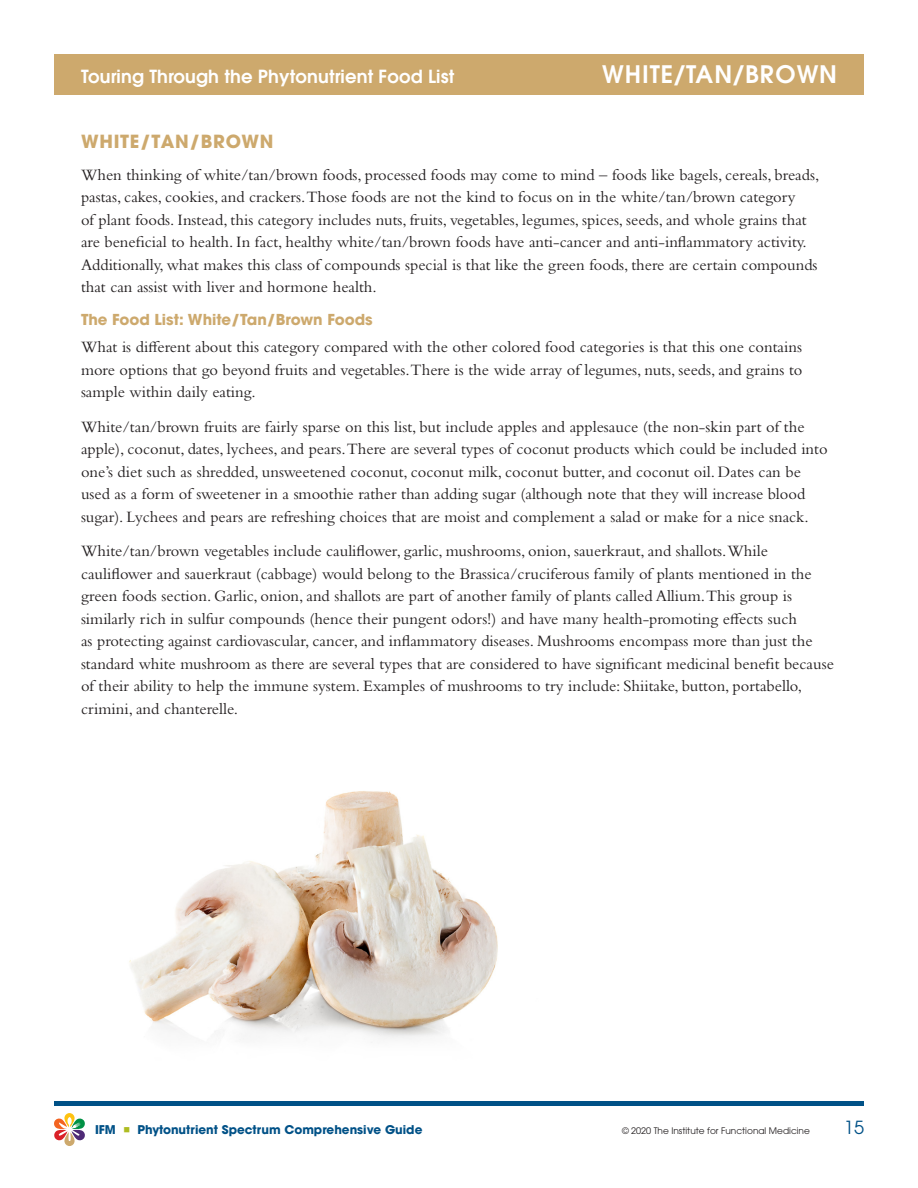
<style>
.page{position:relative;width:918px;height:1188px;background:#fff}
.page>*{position:absolute;margin:0;border:0;box-sizing:border-box;transform-origin:0 0}
.t1{font:600 24px "ITC Avant Garde Std";letter-spacing:.04em;color:#fff}
.t2{font:600 18px "ITC Avant Garde Std";letter-spacing:.01em;color:#fff}
.subhead_1{font:700 18px "ITC Avant Garde Std";letter-spacing:.04em;color:#cda96d}
.t3{font:18px "ITC Avant Garde Std";color:#005187}
.Body{font:16.5px/22.5px "Bembo Std";color:#231f20}
.subhead_2{font:700 15px "ITC Avant Garde Std";color:#cda96d}
.t4{font:700 12px "ITC Avant Garde Std";color:#005187}
.t5{font:9px "ITC Avant Garde Std";color:#231f20}
.s1{color:#aebc21}
</style>
<div class="page">
<div style="left:54px;top:54px;width:810px;height:40px;background:#cda96d"></div>
<div style="left:54px;top:1101px;width:810px;height:5px;background:#005187"></div>
<svg style="left:54px;top:1113px;width:31px;height:33px"></svg>
<img style="left:129px;top:791px;width:369px;height:252px">
<p class="t2" style="left:81px;top:65px;width:375px">Touring Through the Phytonutrient Food List</p>
<h1 class="t1" style="left:602px;top:59px;width:236px">WHITE/TAN/BROWN</h1>
<p class="subhead_1" style="left:81px;top:130px;width:194px">WHITE/TAN/BROWN</p>
<p class="Body" style="left:81px;top:163px;width:740px">When thinking of white/tan/brown foods, processed foods may come to mind – foods like bagels, cereals, breads, pastas, cakes, cookies, and crackers.Those foods are not the kind to focus on in the white/tan/brown category<br>of plant foods. Instead, this category includes nuts, fruits, vegetables, legumes, spices, seeds, and whole grains that are beneficial to health. In fact, healthy white/tan/brown foods have anti-cancer and anti-inflammatory activity.<br>Additionally, what makes this class of compounds special is that like the green foods, there are certain compounds that can assist with liver and hormone health.</p>
<p class="subhead_2" style="left:81px;top:310px;width:293px">The Food List: White/Tan/Brown Foods</p>
<p class="Body" style="left:81px;top:336px;width:723px;text-align:justify">What is different about this category compared with the other colored food categories is that this one contains more options that go beyond fruits and vegetables.There is the wide array of legumes, nuts, seeds, and grains to sample within daily eating.</p>
<p class="Body" style="left:81px;top:415px;width:748px">White/tan/brown fruits are fairly sparse on this list, but include apples and applesauce (the non-skin part of the apple), coconut, dates, lychees, and pears.There are several types of coconut products which could be included into one’s diet such as shredded, unsweetened coconut, coconut milk, coconut butter, and coconut oil. Dates can be used as a form of sweetener in a smoothie rather than adding sugar (although note that they will increase blood sugar). Lychees and pears are refreshing choices that are moist and complement a salad or make for a nice snack.</p>
<p class="Body" style="left:81px;top:540px;width:754px">White/tan/brown vegetables include cauliflower, garlic, mushrooms, onion, sauerkraut, and shallots.While cauliflower and sauerkraut (cabbage) would belong to the Brassica/cruciferous family of plants mentioned in the green foods section. Garlic, onion, and shallots are part of another family of plants called Allium.This group is similarly rich in sulfur compounds (hence their pungent odors!) and have many health-promoting effects such<br>as protecting against cardiovascular, cancer, and inflammatory diseases. Mushrooms encompass more than just the standard white mushroom as there are several types that are considered to have significant medicinal benefit because of their ability to help the immune system. Examples of mushrooms to try include: Shiitake, button, portabello, crimini, and chanterelle.</p>
<p class="t4" style="left:95px;top:1122px;width:329px">IFM <span class="s1">■</span> Phytonutrient Spectrum Comprehensive Guide</p>
<p class="t5" style="left:622px;top:1125px;width:189px">© 2020 The Institute for Functional Medicine</p>
<p class="t3" style="left:844px;top:1116px;width:21px">15</p>
</div>
